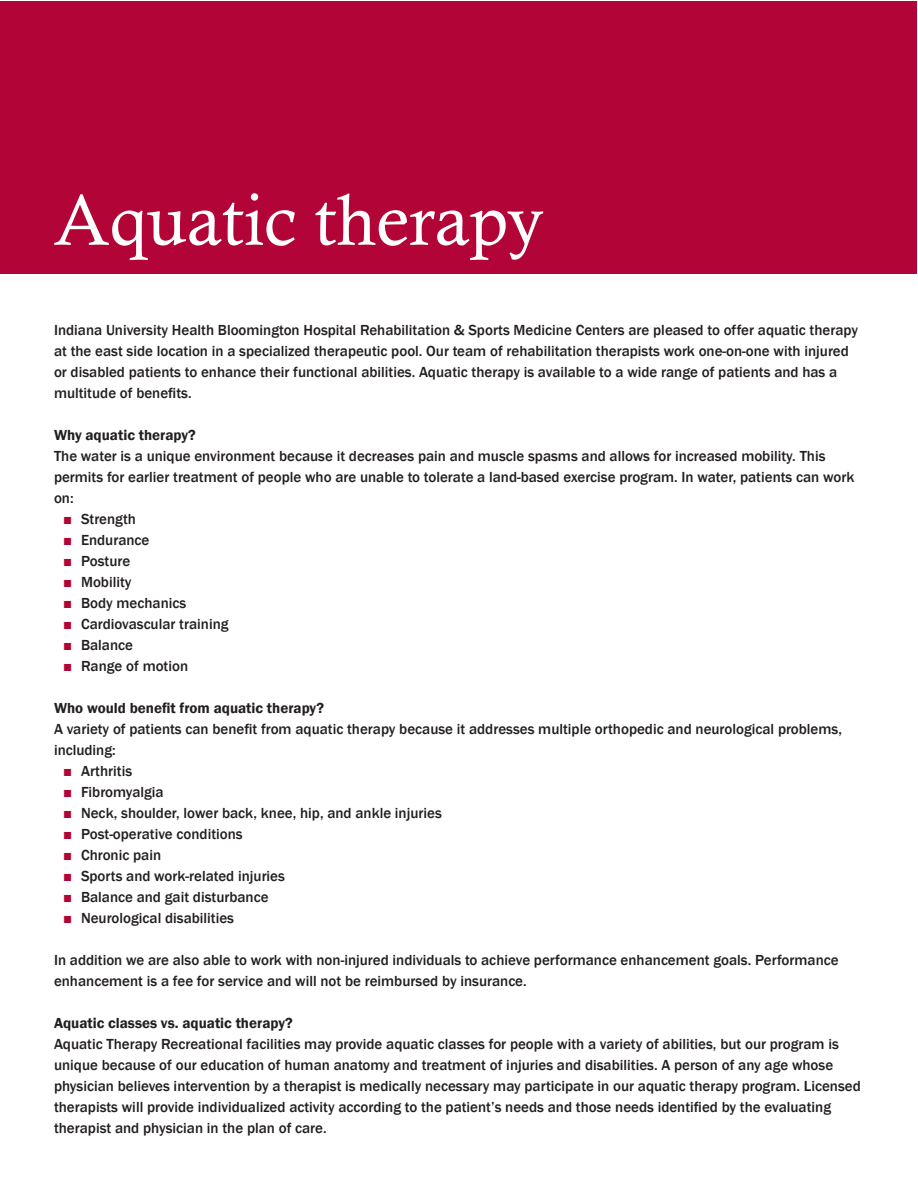
<style>
.page{position:relative;width:918px;height:1188px;background:#fff}
.page>*{position:absolute;margin:0;border:0;box-sizing:border-box;transform-origin:0 0}
.t1{font:72px "Calisto";color:#fff}
.t2{font:500 15px/21px "Franklin Gothic";color:#231f20}
.t3{font:600 15px "Franklin Gothic";color:#231f20}
.s1{color:#b30437}
</style>
<div class="page">
<div style="left:1px;top:1px;width:916px;height:273px;background:#b30437"></div>
<p class="t1" style="left:54px;top:178px;width:491px">Aquatic therapy</p>
<p class="t2" style="left:54px;top:319px;width:806px">Indiana University Health Bloomington Hospital Rehabilitation &amp; Sports Medicine Centers are pleased to offer aquatic therapy at the east side location in a specialized therapeutic pool. Our team of rehabilitation therapists work one-on-one with injured or disabled patients to enhance their functional abilities. Aquatic therapy is available to a wide range of patients and has a multitude of benefits.</p>
<p class="t3" style="left:54px;top:425px;width:143px">Why aquatic therapy?</p>
<p class="t2" style="left:54px;top:445px;width:802px">The water is a unique environment because it decreases pain and muscle spasms and allows for increased mobility. This permits for earlier treatment of people who are unable to tolerate a land-based exercise program. In water, patients can work on:</p>
<p class="t2" style="left:63px;top:508px;width:75px"><span class="s1">■</span> Strength</p>
<p class="t2" style="left:63px;top:529px;width:88px"><span class="s1">■</span> Endurance</p>
<p class="t2" style="left:63px;top:550px;width:69px"><span class="s1">■</span> Posture</p>
<p class="t2" style="left:63px;top:571px;width:70px"><span class="s1">■</span> Mobility</p>
<p class="t2" style="left:63px;top:592px;width:125px"><span class="s1">■</span> Body mechanics</p>
<p class="t2" style="left:63px;top:613px;width:167px"><span class="s1">■</span> Cardiovascular training</p>
<p class="t2" style="left:63px;top:634px;width:71px"><span class="s1">■</span> Balance</p>
<p class="t2" style="left:63px;top:655px;width:127px"><span class="s1">■</span> Range of motion</p>
<p class="t3" style="left:54px;top:698px;width:271px">Who would benefit from aquatic therapy?</p>
<p class="t2" style="left:54px;top:718px;width:789px">A variety of patients can benefit from aquatic therapy because it addresses multiple orthopedic and neurological problems, including:</p>
<p class="t2" style="left:63px;top:760px;width:71px"><span class="s1">■</span> Arthritis</p>
<p class="t2" style="left:63px;top:781px;width:102px"><span class="s1">■</span> Fibromyalgia</p>
<p class="t2" style="left:63px;top:802px;width:380px"><span class="s1">■</span> Neck, shoulder, lower back, knee, hip, and ankle injuries</p>
<p class="t2" style="left:63px;top:823px;width:181px"><span class="s1">■</span> Post-operative conditions</p>
<p class="t2" style="left:63px;top:844px;width:100px"><span class="s1">■</span> Chronic pain</p>
<p class="t2" style="left:63px;top:865px;width:223px"><span class="s1">■</span> Sports and work-related injuries</p>
<p class="t2" style="left:63px;top:886px;width:207px"><span class="s1">■</span> Balance and gait disturbance</p>
<p class="t2" style="left:63px;top:907px;width:173px"><span class="s1">■</span> Neurological disabilities</p>
<p class="t2" style="left:54px;top:949px;width:786px">In addition we are also able to work with non-injured individuals to achieve performance enhancement goals. Performance enhancement is a fee for service and will not be reimbursed by insurance.</p>
<p class="t3" style="left:54px;top:1013px;width:240px">Aquatic classes vs. aquatic therapy?</p>
<p class="t2" style="left:54px;top:1033px;width:808px">Aquatic Therapy Recreational facilities may provide aquatic classes for people with a variety of abilities, but our program is unique because of our education of human anatomy and treatment of injuries and disabilities. A person of any age whose physician believes intervention by a therapist is medically necessary may participate in our aquatic therapy program. Licensed therapists will provide individualized activity according to the patient’s needs and those needs identified by the evaluating therapist and physician in the plan of care.</p>
</div>
